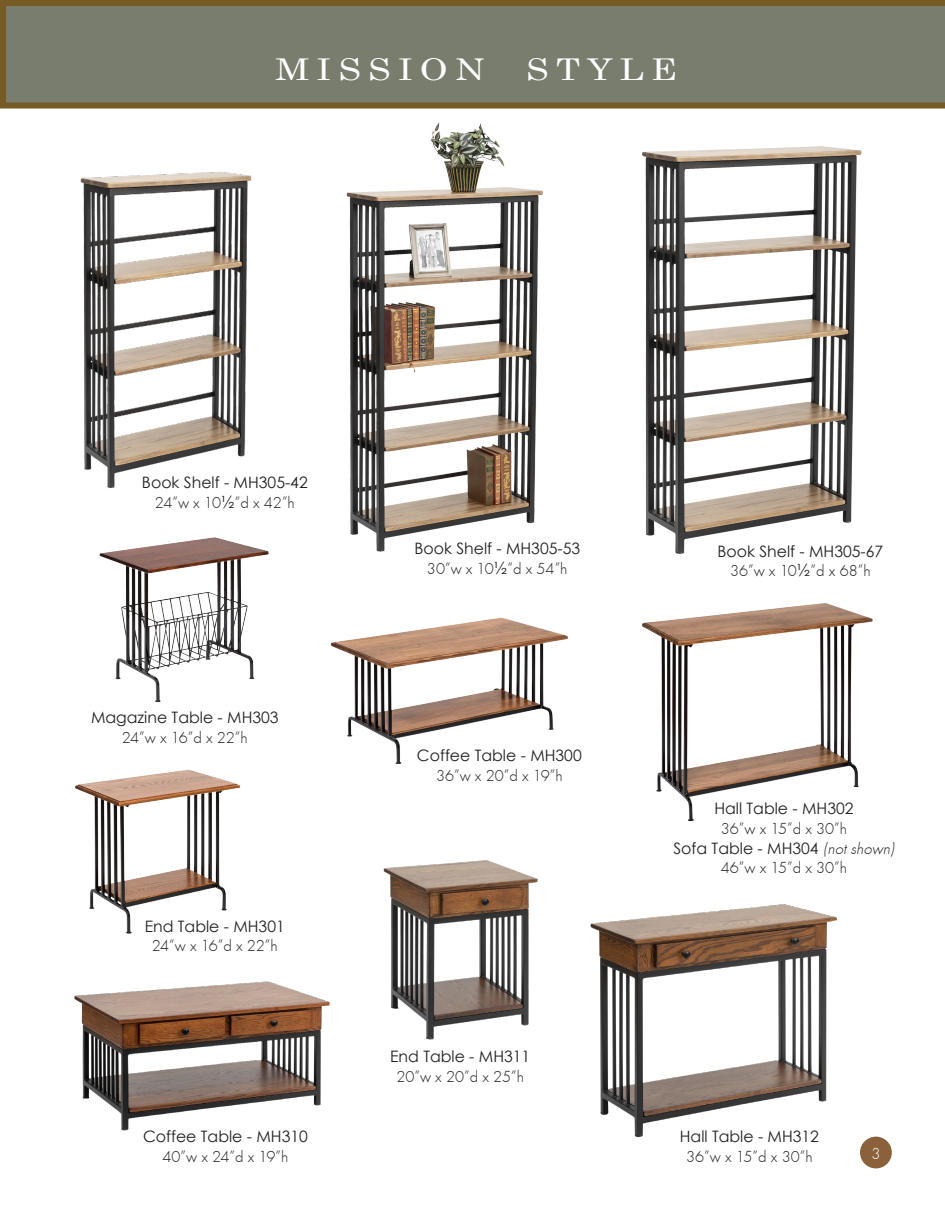
<style>
.page{position:relative;width:945px;height:1215px;background:#fff}
.page>*{position:absolute;margin:0;border:0;box-sizing:border-box;transform-origin:0 0}
.t1{font:30px "Century";letter-spacing:.2em;color:#fff;scale:1.2 1}
.t2{font:16.5px "Futura T Light";color:#231f20}
.t3{font:16.5px "Futura T Light";color:#fff}
.t4{font:15.75px "Century Gothic";color:#231f20}
.s1{font-family:"Century Gothic"}
.s2{font-family:"Futura T Light";font-style:italic;font-size:16.5px}
</style>
<div class="page">
<div style="left:860px;top:1137px;width:32px;height:31px;background:#8a613b;border-radius:50%"></div>
<img style="left:81px;top:171px;width:170px;height:317px">
<img style="left:642px;top:146px;width:220px;height:408px">
<img style="left:346px;top:122px;width:197px;height:430px">
<img style="left:99px;top:537px;width:170px;height:165px">
<img style="left:75px;top:769px;width:165px;height:165px">
<img style="left:331px;top:617px;width:237px;height:147px">
<img style="left:642px;top:603px;width:231px;height:218px">
<img style="left:74px;top:981px;width:256px;height:149px">
<img style="left:383px;top:860px;width:154px;height:180px">
<img style="left:590px;top:904px;width:247px;height:233px">
<svg style="left:0;top:0;width:945px;height:109px;background:#787965"></svg>
<p class="t1" style="left:275px;top:44px;width:176px">MISSION</p>
<p class="t1" style="left:526px;top:44px;width:127px">STYLE</p>
<p class="t4" style="left:142px;top:471px;width:167px">Book Shelf - MH305-42</p>
<p class="t2" style="left:155px;top:493px;width:142px">24”w x 10<span class="s1">½</span>”d x 42”h</p>
<p class="t4" style="left:91px;top:707px;width:189px">Magazine Table - MH303</p>
<p class="t2" style="left:122px;top:728px;width:128px">24”w x 16”d x 22”h</p>
<p class="t4" style="left:145px;top:915px;width:142px">End Table - MH301</p>
<p class="t2" style="left:152px;top:937px;width:128px">24”w x 16”d x 22”h</p>
<p class="t4" style="left:143px;top:1126px;width:166px">Coffee Table - MH310</p>
<p class="t2" style="left:162px;top:1147px;width:128px">40”w x 24”d x 19”h</p>
<p class="t4" style="left:414px;top:538px;width:167px">Book Shelf - MH305-53</p>
<p class="t2" style="left:427px;top:559px;width:142px">30”w x 10<span class="s1">½</span>”d x 54”h</p>
<p class="t4" style="left:417px;top:744px;width:166px">Coffee Table - MH300</p>
<p class="t2" style="left:436px;top:766px;width:128px">36”w x 20”d x 19”h</p>
<p class="t4" style="left:390px;top:1046px;width:142px">End Table - MH311</p>
<p class="t2" style="left:396px;top:1067px;width:129px">20”w x 20”d x 25”h</p>
<p class="t4" style="left:717px;top:540px;width:167px">Book Shelf - MH305-67</p>
<p class="t2" style="left:730px;top:562px;width:142px">36”w x 10<span class="s1">½</span>”d x 68”h</p>
<p class="t4" style="left:714px;top:797px;width:141px">Hall Table - MH302</p>
<p class="t2" style="left:721px;top:819px;width:128px">36”w x 15”d x 30”h</p>
<p class="t4" style="left:673px;top:837px;width:226px">Sofa Table - MH304 <span class="s2">(notshown)</span></p>
<p class="t2" style="left:721px;top:859px;width:128px">46”w x 15”d x 30”h</p>
<p class="t4" style="left:680px;top:1126px;width:141px">Hall Table - MH312</p>
<p class="t2" style="left:686px;top:1147px;width:128px">36”w x 15”d x 30”h</p>
<p class="t3" style="left:871px;top:1144px;width:11px">3</p>
</div>
